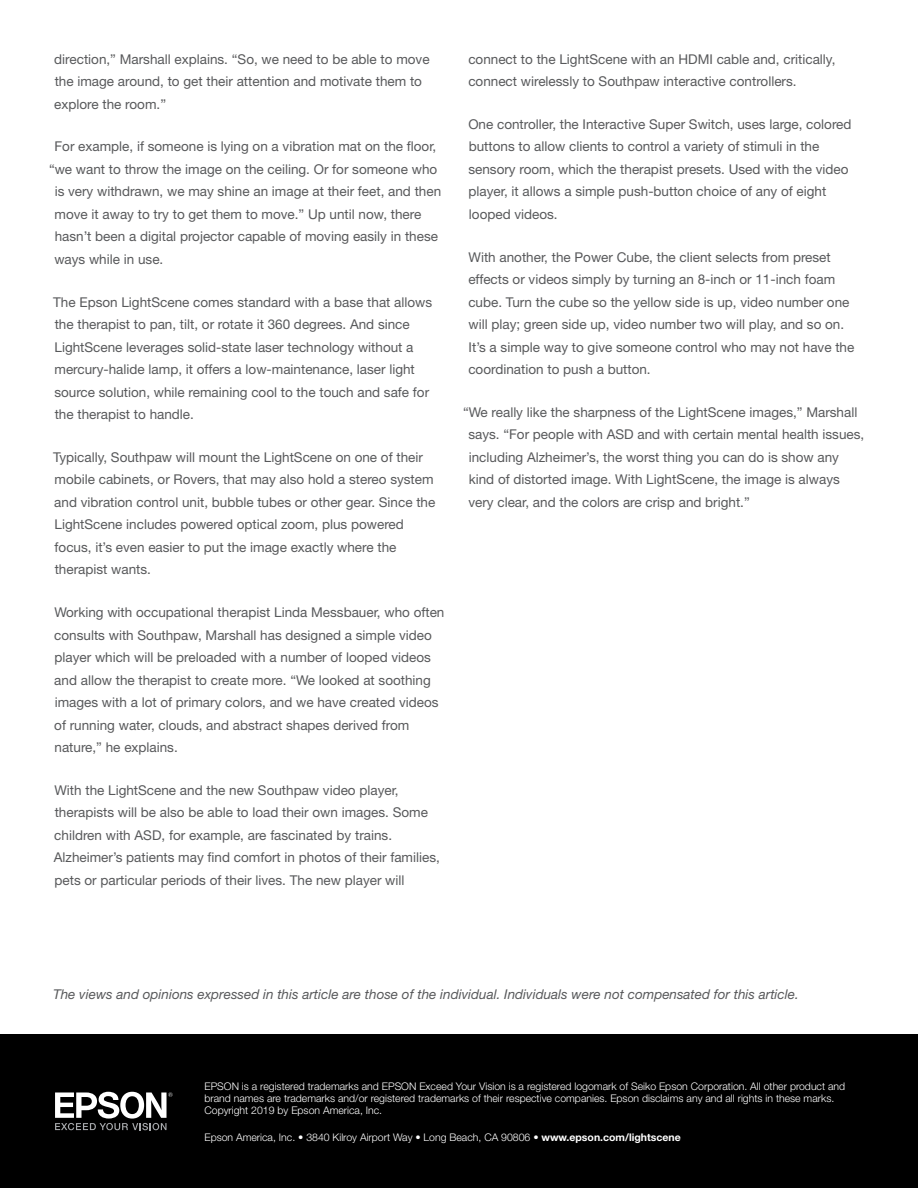
<style>
.page{position:relative;width:918px;height:1188px;background:#fff}
.page>*{position:absolute;margin:0;border:0;box-sizing:border-box;transform-origin:0 0}
.Body_Text{font:13.5px/22.5px "Helvetica Neue LT Std";color:#58595b}
.Body_Text-2{font:italic 13.5px "Helvetica Neue LT Std";color:#58595b}
.t1{font:300 10.5px/12px "Helvetica Neue LT Std";color:#fff}
.s1{font-weight:700}
</style>
<div class="page">
<div style="left:0;top:1035px;width:918px;height:153px;background:#000"></div>
<svg style="left:55px;top:1092px;width:118px;height:38px"></svg>
<p class="Body_Text" style="left:54px;top:47px;width:377px">direction,” Marshall explains. “So, we need to be able to move the image around, to get their attention and motivate them to explore the room.”</p>
<p class="Body_Text" style="left:55px;top:135px;width:383px">For example, if someone is lying on a vibration mat on the floor,</p>
<p class="Body_Text" style="left:49px;top:158px;width:390px">“we want to throw the image on the ceiling. Or for someone who</p>
<p class="Body_Text" style="left:55px;top:180px;width:388px">is very withdrawn, we may shine an image at their feet, and then</p>
<p class="Body_Text" style="left:55px;top:203px;width:368px">move it away to try to get them to move.” Up until now, there</p>
<p class="Body_Text" style="left:55px;top:225px;width:385px">hasn’t been a digital projector capable of moving easily in these</p>
<p class="Body_Text" style="left:54px;top:248px;width:110px">ways while in use.</p>
<p class="Body_Text" style="left:53px;top:290px;width:381px">The Epson LightScene comes standard with a base that allows the therapist to pan, tilt, or rotate it 360 degrees. And since LightScene leverages solid-state laser technology without a mercury-halide lamp, it offers a low-maintenance, laser light source solution, while remaining cool to the touch and safe for the therapist to handle.</p>
<p class="Body_Text" style="left:53px;top:446px;width:384px">Typically, Southpaw will mount the LightScene on one of their mobile cabinets, or Rovers, that may also hold a stereo system and vibration control unit, bubble tubes or other gear. Since the LightScene includes powered optical zoom, plus powered focus, it’s even easier to put the image exactly where the therapist wants.</p>
<p class="Body_Text" style="left:54px;top:601px;width:392px">Working with occupational therapist Linda Messbauer, who often consults with Southpaw, Marshall has designed a simple video player which will be preloaded with a number of looped videos and allow the therapist to create more. “We looked at soothing images with a lot of primary colors, and we have created videos of running water, clouds, and abstract shapes derived from nature,” he explains.</p>
<p class="Body_Text" style="left:54px;top:779px;width:388px">With the LightScene and the new Southpaw video player, therapists will be also be able to load their own images. Some children with ASD, for example, are fascinated by trains.<br>Alzheimer’s patients may find comfort in photos of their families, pets or particular periods of their lives. The new player will</p>
<p class="Body_Text" style="left:468px;top:47px;width:369px">connect to the LightScene with an HDMI cable and, critically, connect wirelessly to Southpaw interactive controllers.</p>
<p class="Body_Text" style="left:468px;top:113px;width:385px">One controller, the Interactive Super Switch, uses large, colored buttons to allow clients to control a variety of stimuli in the sensory room, which the therapist presets. Used with the video player, it allows a simple push-button choice of any of eight looped videos.</p>
<p class="Body_Text" style="left:468px;top:245px;width:388px">With another, the Power Cube, the client selects from preset effects or videos simply by turning an 8-inch or 11-inch foam cube. Turn the cube so the yellow side is up, video number one will play; green side up, video number two will play, and so on.<br>It’s a simple way to give someone control who may not have the coordination to push a button.</p>
<p class="Body_Text" style="left:468px;top:401px;width:397px;text-indent:-5px">“We really like the sharpness of the LightScene images,” Marshall says. “For people with ASD and with certain mental health issues, including Alzheimer’s, the worst thing you can do is show any kind of distorted image. With LightScene, the image is always very clear, and the colors are crisp and bright.”</p>
<p class="Body_Text-2" style="left:53px;top:986px;width:747px">The views and opinions expressed in this article are those of the individual. Individuals were not compensated for this article.</p>
<p class="t1" style="left:204px;top:1081px;width:642px">EPSON is a registered trademarks and EPSON Exceed Your Vision is a registered logomark of Seiko Epson Corporation. All other product and brand names are trademarks and/or registered trademarks of their respective companies. Epson disclaims any and all rights in these marks.<br>Copyright 2019 by Epson America, Inc.</p>
<p class="t1" style="left:204px;top:1132px;width:478px">Epson America, Inc. • 3840 Kilroy Airport Way • Long Beach, CA 90806 • <span class="s1">www.epson.com/lightscene</span></p>
</div>
